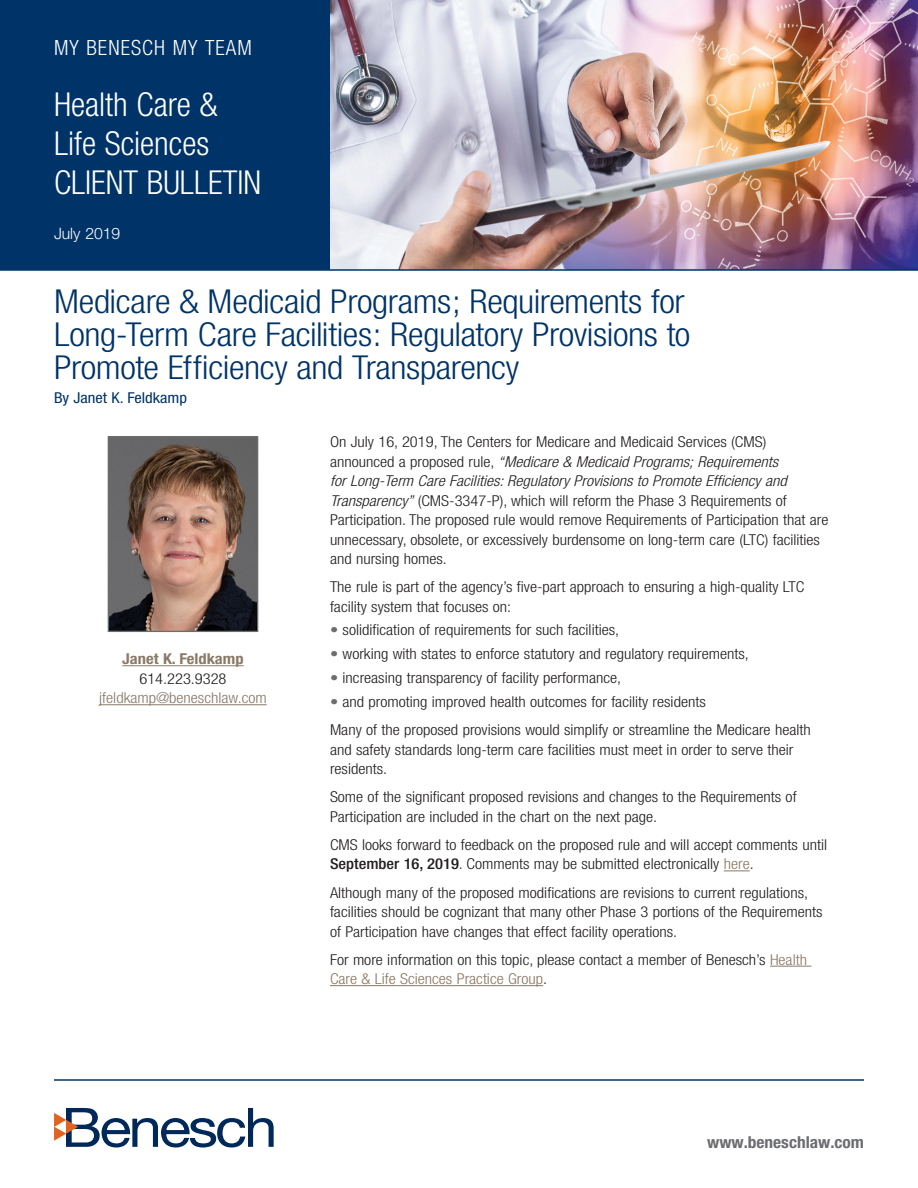
<style>
.page{position:relative;width:918px;height:1188px;background:#fff}
.page>*{position:absolute;margin:0;border:0;box-sizing:border-box;transform-origin:0 0}
.Headline_HNRoman{font:300 condensed 33px/33px "Helvetica Neue";letter-spacing:-.01em;color:#003367;scale:1.1 1}
.BulletinNAME{font:300 condensed 33px/39px "Helvetica Neue";color:#fff}
.MBMT{font:300 condensed 21px "Helvetica Neue";letter-spacing:.05em;color:#fff}
.t1{font:700 condensed 16.5px "Helvetica Neue";color:#6c6d70;scale:1.05 1}
.Date{font:300 15.75px "Helvetica Neue";color:#fff}
.Text_HNLtCond{font:300 condensed 15px/19.5px "Helvetica Neue";color:#231f20;scale:1.1 1}
.Text_HNLtCond-2{font:300 condensed 15px/19.5px "Helvetica Neue";color:#8a7966;text-align:center;scale:1.1 1}
.Byline{font:condensed 15px "Helvetica Neue";color:#003367;scale:1.1 1}
.s1{font-weight:700}
.s2{color:#231f20}
.s3{font-style:italic}
.s4{color:#6c6d70}
.s5{font-weight:500}
.s6{color:#8a7966}
</style>
<div class="page">
<div style="left:0;top:0;width:332px;height:270px;background:#003367"></div>
<svg style="left:724px;top:870px;width:26px;height:1px"></svg>
<hr style="left:770px;top:966px;width:41px;height:1px;background:#8a7966">
<hr style="left:330px;top:985px;width:213px;height:1px;background:#8a7966">
<img style="left:330px;top:0;width:588px;height:269px">
<hr style="left:0;top:269px;width:918px;height:2px;background:#003367">
<hr style="left:54px;top:1079px;width:810px;height:2px;background:#003367">
<svg style="left:54px;top:1108px;width:220px;height:40px"></svg>
<img style="left:110px;top:438px;width:146px;height:192px">
<div style="left:108px;top:436px;width:150px;height:196px;border:1px solid #6c6d70"></div>
<hr style="left:122px;top:665px;width:122px;height:1px;background:#8a7966">
<hr style="left:99px;top:704px;width:168px;height:1px;background:#8a7966">
<p class="MBMT" style="left:54px;top:36px;width:199px">MY BENESCH MY TEAM</p>
<p class="BulletinNAME" style="left:54px;top:84px;width:209px">Health Care &amp;<br>Life Sciences<br>CLIENT BULLETIN</p>
<p class="Date" style="left:54px;top:224px;width:68px">July 2019</p>
<p class="Headline_HNRoman" style="left:54px;top:285px;width:580px">Medicare &amp; Medicaid Programs; Requirements for<br>Long-Term Care Facilities: Regulatory Provisions to<br>Promote Efficiency and Transparency</p>
<p class="Byline" style="left:54px;top:389px;width:122px">By Janet K. Feldkamp</p>
<p class="Text_HNLtCond-2" style="left:99px;top:649px;width:154px"><span class="s1">Janet K. Feldkamp<br></span><span class="s2">614.223.9328 </span>jfeldkamp@beneschlaw.com</p>
<p class="Text_HNLtCond" style="left:330px;top:432px;width:455px">On July 16, 2019, The Centers for Medicare and Medicaid Services (CMS) announced a proposed rule, <span class="s3">“Medicare &amp; Medicaid Programs; Requirements<br>for Long-Term Care Facilities: Regulatory Provisions to Promote Efficiency and Transparency”</span> (CMS-3347-P), which will reform the Phase 3 Requirements of Participation. The proposed rule would remove Requirements of Participation that are unnecessary, obsolete, or excessively burdensome on long-term care (LTC) facilities and nursing homes.</p>
<p class="Text_HNLtCond" style="left:330px;top:577px;width:433px">The rule is part of the agency’s five-part approach to ensuring a high-quality LTC facility system that focuses on:</p>
<p class="Text_HNLtCond" style="left:330px;top:620px;width:264px"><span class="s4">•</span> solidification of requirements for such facilities,</p>
<p class="Text_HNLtCond" style="left:330px;top:644px;width:382px"><span class="s4">•</span> working with states to enforce statutory and regulatory requirements,</p>
<p class="Text_HNLtCond" style="left:330px;top:668px;width:266px"><span class="s4">•</span> increasing transparency of facility performance,</p>
<p class="Text_HNLtCond" style="left:330px;top:692px;width:343px"><span class="s4">•</span> and promoting improved health outcomes for facility residents</p>
<p class="Text_HNLtCond" style="left:330px;top:720px;width:439px">Many of the proposed provisions would simplify or streamline the Medicare health and safety standards long-term care facilities must meet in order to serve their residents.</p>
<p class="Text_HNLtCond" style="left:330px;top:787px;width:426px">Some of the significant proposed revisions and changes to the Requirements of<br>Participation are included in the chart on the next page.</p>
<p class="Text_HNLtCond" style="left:330px;top:835px;width:453px">CMS looks forward to feedback on the proposed rule and will accept comments until<br><span class="s5">September 16, 2019</span>. Comments may be submitted electronically <span class="s6">here</span>.</p>
<p class="Text_HNLtCond" style="left:330px;top:882px;width:449px">Although many of the proposed modifications are revisions to current regulations, facilities should be cognizant that many other Phase 3 portions of the Requirements of Participation have changes that effect facility operations.</p>
<p class="Text_HNLtCond" style="left:330px;top:949px;width:435px">For more information on this topic, please contact a member of Benesch’s <span class="s6">Health<br>Care &amp; Life Sciences Practice Group</span>.</p>
<p class="t1" style="left:707px;top:1132px;width:151px">www.beneschlaw.com</p>
</div>
